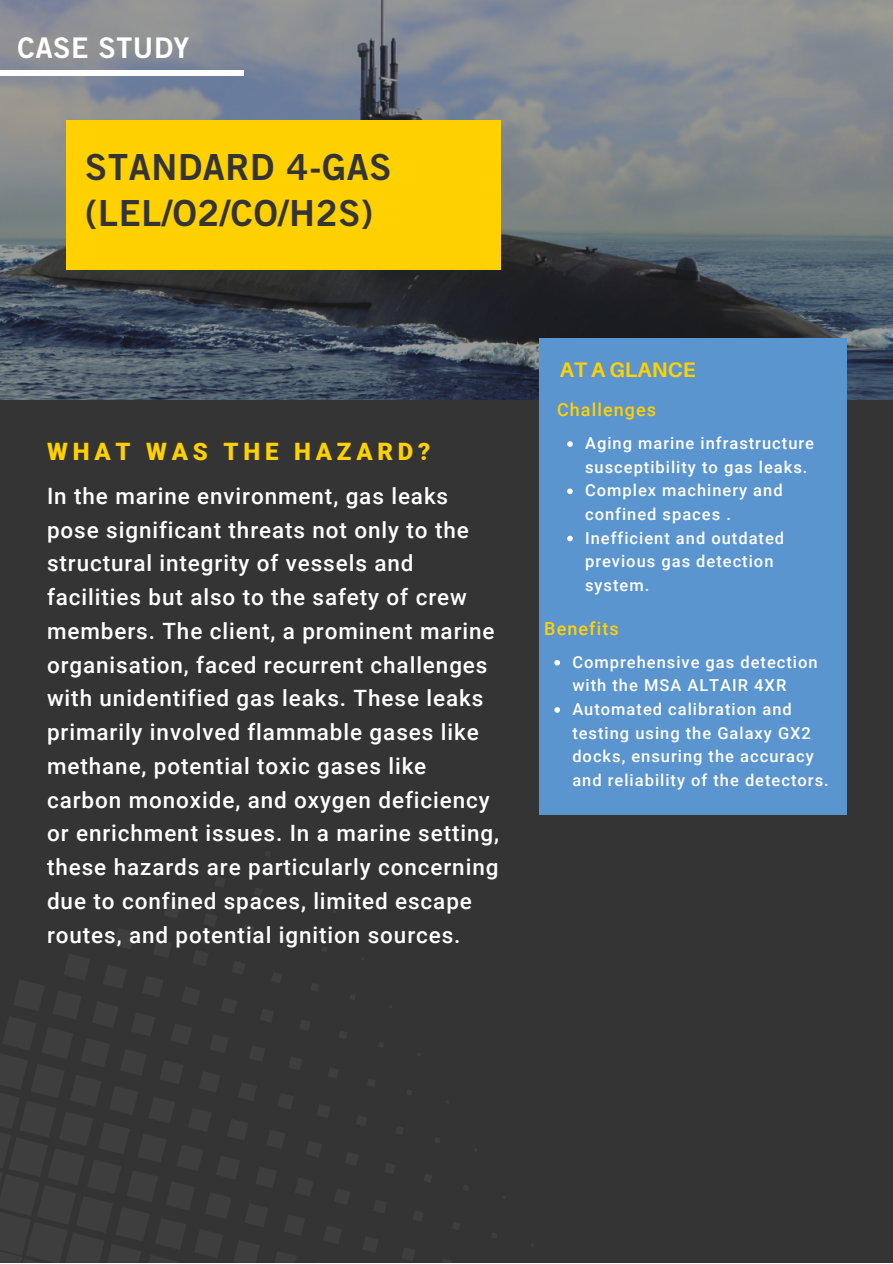
<style>
.page{position:relative;width:893px;height:1264px;background:#fff}
.page>*{position:absolute;margin:0;border:0;box-sizing:border-box;transform-origin:0 0}
.t1{font:36px "Trade Gothic LT Std Bd 2";letter-spacing:.02em;color:#343434}
.t2{font:28.5px "Trade Gothic LT Std Bd 2";letter-spacing:.02em;color:#fff}
.t3{font:900 24px "Roboto";letter-spacing:.2em;color:#ffd100}
.t4{font:500 22.5px/33.8px "Roboto";letter-spacing:.04em;color:#fff}
.t5{font:700 21px "Aileron";color:#ffd100}
.t6{font:500 18px "Roboto";letter-spacing:.06em;color:#ffd100}
.t7{font:500 16.5px/23.5px "Roboto";letter-spacing:.06em;color:#fff}
</style>
<div class="page">
<div style="left:0;top:0;width:892px;height:1262px;background:#343434"></div>
<img style="left:0;top:0;width:892px;height:400px">
<div style="left:539px;top:338px;width:307px;height:476px;background:#5b95d0"></div>
<div style="left:66px;top:121px;width:435px;height:149px;background:#ffd100"></div>
<div style="left:0;top:70px;width:244px;height:6px;background:#fff"></div>
<svg style="left:554px;top:660px;width:6px;height:5px"></svg>
<svg style="left:554px;top:707px;width:6px;height:5px"></svg>
<svg style="left:567px;top:441px;width:5px;height:6px"></svg>
<svg style="left:567px;top:488px;width:5px;height:6px"></svg>
<svg style="left:567px;top:535px;width:5px;height:6px"></svg>
<p class="t2" style="left:17px;top:38px;width:173px">CASE STUDY</p>
<p class="t1" style="left:85px;top:154px;width:307px">STANDARD 4-GAS</p>
<p class="t1" style="left:85px;top:200px;width:289px">(LEL/O2/CO/H2S)</p>
<p class="t3" style="left:47px;top:438px;width:385px">WHAT WAS THE HAZARD?</p>
<p class="t4" style="left:47px;top:479px;width:453px">In the marine environment, gas leaks pose significant threats not only to the structural integrity of vessels and facilities but also to the safety of crew members. The client, a prominent marine organisation, faced recurrent challenges with unidentified gas leaks. These leaks primarily involved flammable gases like methane, potential toxic gases like carbon monoxide, and oxygen deficiency or enrichment issues. In a marine setting, these hazards are particularly concerning due to confined spaces, limited escape routes, and potential ignition sources.</p>
<p class="t5" style="left:560px;top:357px;width:137px">AT A GLANCE</p>
<p class="t6" style="left:557px;top:399px;width:101px">Challenges</p>
<p class="t7" style="left:585px;top:432px;width:230px">Aging marine infrastructure susceptibility to gas leaks.</p>
<p class="t7" style="left:585px;top:479px;width:199px">Complex machinery and confined spaces .</p>
<p class="t7" style="left:585px;top:526px;width:201px">Inefficient and outdated previous gas detection system.</p>
<p class="t6" style="left:544px;top:618px;width:76px">Benefits</p>
<p class="t7" style="left:572px;top:650px;width:247px">Comprehensive gas detection with the MSA ALTAIR 4XR</p>
<p class="t7" style="left:572px;top:697px;width:258px">Automated calibration and testing using the Galaxy GX2 docks, ensuring the accuracy and reliability of the detectors.</p>
</div>
